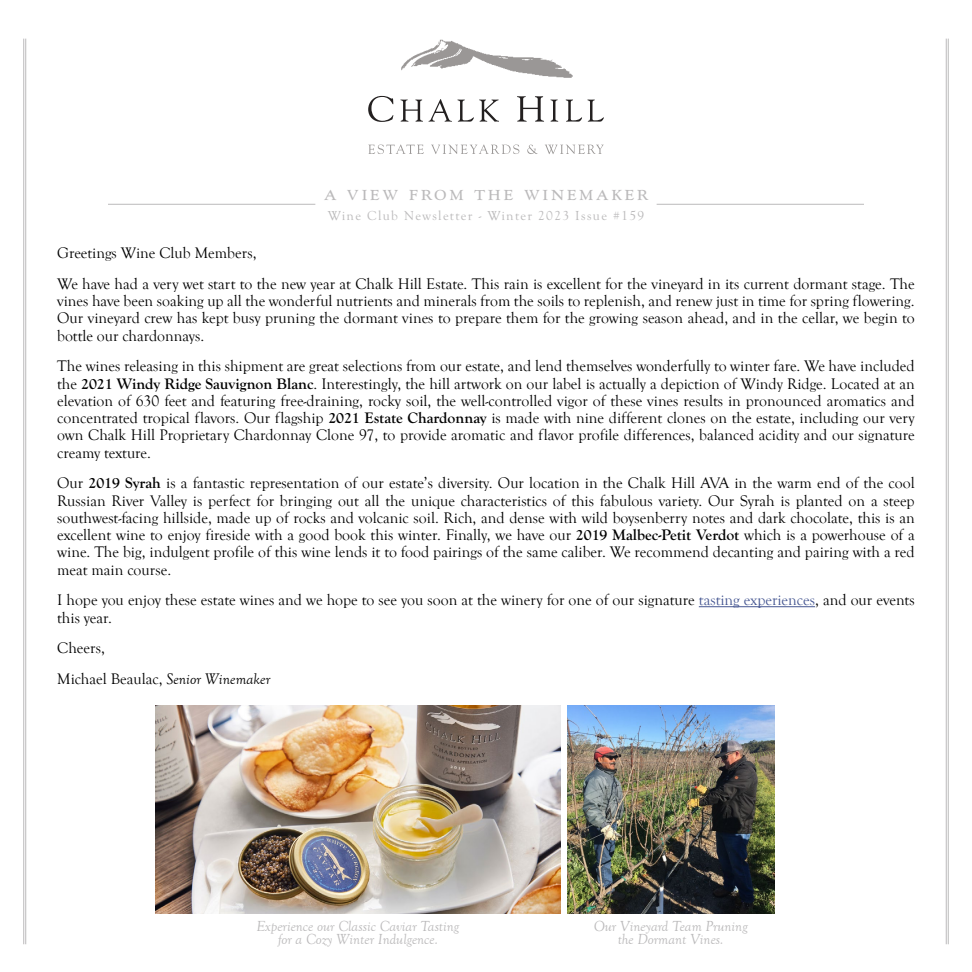
<style>
.page{position:relative;width:972px;height:972px;background:#fff}
.page>*{position:absolute;margin:0;border:0;box-sizing:border-box;transform-origin:0 0}
.t1{font:22.5px "Goudy SC";letter-spacing:.1em;color:#bbbabb}
.t2{font:15.75px/17.2px "Goudy Old Style T";color:#000}
.t3{font:italic 15px/13.5px "Goudy Old Style T";color:#bbbabb;text-align:center}
.t4{font:13.5px "Goudy Old Sty";letter-spacing:.1em;color:#bbbabb}
.s1{font-family:"Goudy Old Sty";font-weight:700}
.s2{color:#465792}
.s3{font-style:italic}
</style>
<div class="page">
<hr style="left:23px;top:39px;width:1px;height:905px;background:#bbbabb">
<hr style="left:25px;top:39px;width:1px;height:905px;background:#bbbabb">
<hr style="left:946px;top:39px;width:1px;height:905px;background:#bbbabb">
<hr style="left:948px;top:39px;width:1px;height:905px;background:#bbbabb">
<svg style="left:368px;top:96px;width:236px;height:26px"></svg>
<svg style="left:368px;top:144px;width:236px;height:10px"></svg>
<img style="left:401px;top:39px;width:172px;height:39px">
<hr style="left:108px;top:204px;width:207px;height:1px;background:#bbbabb">
<hr style="left:657px;top:204px;width:207px;height:1px;background:#bbbabb">
<hr style="left:699px;top:606px;width:116px;height:1px;background:#465792">
<img style="left:156px;top:706px;width:404px;height:207px">
<img style="left:567px;top:706px;width:207px;height:207px">
<h1 class="t1" style="left:324px;top:179px;width:326px">a view from the winemaker</h1>
<p class="t4" style="left:328px;top:209px;width:318px">Wine Club Newsletter - Winter 2023 Issue #159</p>
<p class="t2" style="left:57px;top:238px;width:859px;line-height:30.8px">Greetings Wine Club Members,<br>We have had a very wet start to the new year at Chalk Hill Estate. This rain is excellent for the vineyard in its current dormant stage. The</p>
<p class="t2" style="left:57px;top:293px;width:859px;text-align:justify">vines have been soaking up all the wonderful nutrients and minerals from the soils to replenish, and renew just in time for spring flowering.<br>Our vineyard crew has kept busy pruning the dormant vines to prepare them for the growing season ahead, and in the cellar, we begin to bottle our chardonnays.</p>
<p class="t2" style="left:57px;top:358px;width:859px;text-align:justify">The wines releasing in this shipment are great selections from our estate, and lend themselves wonderfully to winter fare. We have included the <span class="s1">2021 Windy Ridge Sauvignon Blanc</span>. Interestingly, the hill artwork on our label is actually a depiction of Windy Ridge. Located at an elevation of 630 feet and featuring free-draining, rocky soil, the well-controlled vigor of these vines results in pronounced aromatics and concentrated tropical flavors. Our flagship <span class="s1">2021 Estate Chardonnay</span> is made with nine different clones on the estate, including our very own Chalk Hill Proprietary Chardonnay Clone 97, to provide aromatic and flavor profile differences, balanced acidity and our signature creamy texture.</p>
<p class="t2" style="left:57px;top:475px;width:859px;text-align:justify">Our <span class="s1">2019 Syrah</span> is a fantastic representation of our estate’s diversity. Our location in the Chalk Hill AVA in the warm end of the cool Russian River Valley is perfect for bringing out all the unique characteristics of this fabulous variety. Our Syrah is planted on a steep southwest-facing hillside, made up of rocks and volcanic soil. Rich, and dense with wild boysenberry notes and dark chocolate, this is an excellent wine to enjoy fireside with a good book this winter. Finally, we have our <span class="s1">2019 Malbec-Petit Verdot</span> which is a powerhouse of a wine. The big, indulgent profile of this wine lends it to food pairings of the same caliber. We recommend decanting and pairing with a red meat main course.</p>
<p class="t2" style="left:57px;top:592px;width:859px">I hope you enjoy these estate wines and we hope to see you soon at the winery for one of our signature <span class="s2">tasting experiences</span>, and our events this year.</p>
<p class="t2" style="left:57px;top:633px;width:215px;line-height:30.8px">Cheers,<br>Michael Beaulac, <span class="s3">Senior Winemaker</span></p>
<p class="t3" style="left:257px;top:920px;width:204px">Experience our Classic Caviar Tasting for a Cozy Winter Indulgence.</p>
<p class="t3" style="left:594px;top:920px;width:155px">Our Vineyard Team Pruning the Dormant Vines.</p>
</div>
